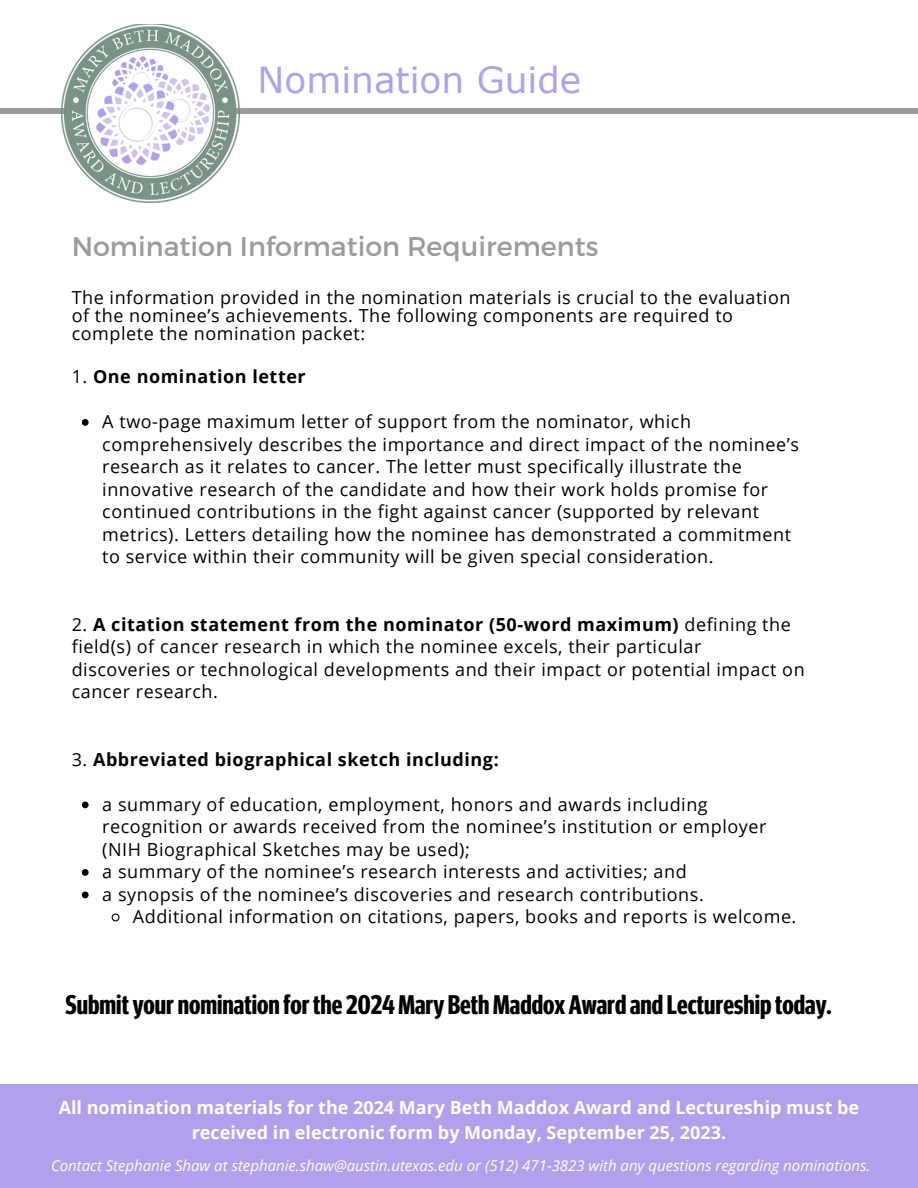
<style>
.page{position:relative;width:918px;height:1188px;background:#fff}
.page>*{position:absolute;margin:0;border:0;box-sizing:border-box;transform-origin:0 0}
.t1{font:36px "Verdana";color:#b1a1ed}
.t2{font:700 27px "Meta Headline OT Comp";color:#000}
.t3{font:27px "Montserrat";color:#9a9b9c}
.t4{font:18px/22.5px "Open Sans";letter-spacing:.03em;color:#000}
.t5{font:700 18px/25px "Open Sans";color:#fff;text-align:center}
.t6{font:700 18px "Open Sans";letter-spacing:.03em;color:#000}
.t7{font:italic 15px "Open Sans";color:#fff}
.s1{font-weight:400}
.s2{font-weight:700}
</style>
<div class="page">
<svg style="left:82px;top:419px;width:7px;height:7px"></svg>
<svg style="left:82px;top:802px;width:7px;height:6px"></svg>
<svg style="left:82px;top:869px;width:7px;height:7px"></svg>
<svg style="left:82px;top:892px;width:7px;height:6px"></svg>
<svg style="left:111px;top:913px;width:9px;height:9px"></svg>
<div style="left:0;top:1084px;width:918px;height:104px;background:#b1a1ed"></div>
<hr style="left:0;top:109px;width:918px;height:4px;background:#9a9b9c">
<img style="left:62px;top:25px;width:178px;height:177px">
<p class="t1" style="left:258px;top:56px;width:325px">Nomination Guide</p>
<p class="t3" style="left:72px;top:229px;width:528px">Nomination Information Requirements</p>
<p class="t4" style="left:72px;top:288px;width:720px;line-height:18px">The information provided in the nomination materials is crucial to the evaluation of the nominee’s achievements. The following components are required to complete the nomination packet:</p>
<p class="t6" style="left:72px;top:364px;width:236px"><span class="s1">1.</span> One nomination letter</p>
<p class="t4" style="left:102px;top:410px;width:698px">A two-page maximum letter of support from the nominator, which comprehensively describes the importance and direct impact of the nominee’s research as it relates to cancer. The letter must specifically illustrate the innovative research of the candidate and how their work holds promise for continued contributions in the fight against cancer (supported by relevant metrics). Letters detailing how the nominee has demonstrated a commitment to service within their community will be given special consideration.</p>
<p class="t4" style="left:72px;top:612px;width:734px">2. <span class="s2">A citation statement from the nominator (50-word maximum)</span> defining the field(s) of cancer research in which the nominee excels, their particular<br>discoveries or technological developments and their impact or potential impact on cancer research.</p>
<p class="t6" style="left:72px;top:746px;width:429px"><span class="s1">3.</span> Abbreviated biographical sketch including:</p>
<p class="t4" style="left:102px;top:792px;width:666px">a summary of education, employment, honors and awards including recognition or awards received from the nominee’s institution or employer (NIH Biographical Sketches may be used);</p>
<p class="t4" style="left:102px;top:860px;width:586px">a summary of the nominee’s research interests and activities; and</p>
<p class="t4" style="left:102px;top:882px;width:603px">a synopsis of the nominee’s discoveries and research contributions.</p>
<p class="t4" style="left:133px;top:905px;width:665px">Additional information on citations, papers, books and reports is welcome.</p>
<p class="t2" style="left:66px;top:993px;width:768px">Submit your nomination forthe 2024Mary BethMaddox Award and Lectureship today.</p>
<p class="t5" style="left:59px;top:1095px;width:802px">All nomination materials for the 2024 Mary Beth Maddox Award and Lectureship must be received in electronic form by Monday, September 25, 2023.</p>
<p class="t7" style="left:51px;top:1155px;width:821px">Contact Stephanie Shaw at stephanie.shaw@austin.utexas.edu or (512) 471-3823 with any questions regarding nominations.</p>
</div>
